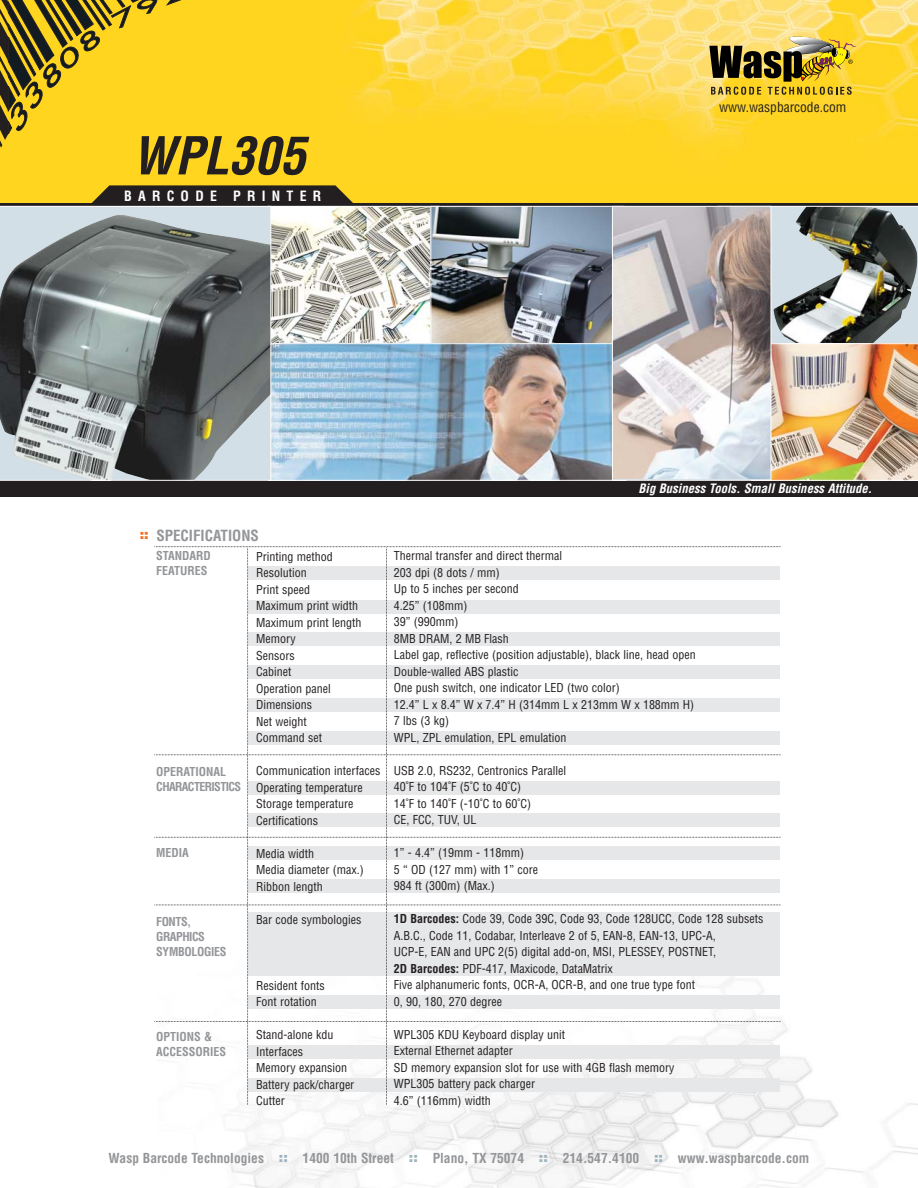
<style>
.page{position:relative;width:918px;height:1188px;background:#fff}
.page>*{position:absolute;margin:0;border:0;box-sizing:border-box;transform-origin:0 0}
.t1{font:italic 700 condensed 51px "Helvetica";color:#231f20}
.t2{font:700 condensed 15px "Helvetica";color:#939598}
.t3{font:700 condensed 13.8px "Helvetica";letter-spacing:.45em;color:#fff}
.t4{font:condensed 13.65px "Helvetica";color:#231f20}
.t5{font:700 condensed 13.5px "Helvetica";color:#939598}
.t6{font:italic 700 condensed 12.75px "Helvetica";color:#fff}
.t7{font:condensed 12px/16.5px "Helvetica";color:#231f20}
.t8{font:700 condensed 12px/15px "Helvetica";color:#939598}
.t9{font:700 condensed 12px/15px "Helvetica";letter-spacing:-.05em;color:#939598}
.t10{font:700 condensed 12px/15px "Helvetica";letter-spacing:-.04em;color:#939598}
.s1{font-weight:700}
.s2{font-weight:900;font-stretch:normal;color:#9fb3be}
</style>
<div class="page">
<img style="left:226px;top:1019px;width:692px;height:169px">
<div style="left:0;top:0;width:918px;height:494px;background:#ffd51f"></div>
<svg style="left:0;top:0;width:182px;height:148px"></svg>
<svg style="left:0;top:203px;width:918px;height:3px;background:#2f2b2c"></svg>
<div style="left:0;top:467px;width:918px;height:30px;background:#231f20"></div>
<img style="left:348px;top:0;width:570px;height:147px">
<img style="left:709px;top:36px;width:147px;height:59px">
<svg style="left:82px;top:185px;width:280px;height:21px;background:#403721"></svg>
<img style="left:271px;top:208px;width:159px;height:135px">
<img style="left:432px;top:208px;width:180px;height:135px">
<div style="left:430px;top:206px;width:194px;height:152px;border:1px solid #fff"></div>
<img style="left:771px;top:206px;width:147px;height:275px">
<img style="left:271px;top:345px;width:341px;height:134px">
<div style="left:268px;top:343px;width:358px;height:138px;border:1px solid #fff"></div>
<svg style="left:0;top:206px;width:271px;height:275px;background:#828889"></svg>
<img style="left:614px;top:208px;width:155px;height:270px">
<div style="left:612px;top:206px;width:159px;height:275px;border:1px solid #fff"></div>
<svg style="left:154px;top:546px;width:627px;height:559px"></svg>
<h1 class="t1" style="left:132px;top:136px;width:184px">WPL305</h1>
<p class="t3" style="left:124px;top:191px;width:199px">BARCODE PRINTER</p>
<p class="t4" style="left:719px;top:102px;width:129px">www.waspbarcode.com</p>
<p class="t2" style="left:140px;top:530px;width:121px"><sup>::</sup> SPECIFICATIONS</p>
<p class="t8" style="left:156px;top:550px;width:56px">STANDARD<br>FEATURES</p>
<p class="t7" style="left:256px;top:549px;width:107px">Printing method<br>Resolution<br>Print speed<br>Maximum print width<br>Maximum print length<br>Memory<br>Sensors<br>Cabinet<br>Operation panel<br>Dimensions<br>Net weight<br>Command set</p>
<p class="t7" style="left:256px;top:764px;width:126px">Communication interfaces<br>Operating temperature<br>Storage temperature<br>Certifications</p>
<p class="t7" style="left:256px;top:846px;width:109px">Media width<br>Media diameter (max.)<br>Ribbon length</p>
<p class="t7" style="left:256px;top:912px;width:107px">Bar code symbologies</p>
<p class="t9" style="left:156px;top:765px;width:86px">OPERATIONAL<br>CHARACTERISTICS</p>
<p class="t8" style="left:156px;top:847px;width:34px">MEDIA</p>
<p class="t10" style="left:156px;top:915px;width:72px">FONTS,<br>GRAPHICS<br>SYMBOLOGIES</p>
<p class="t8" style="left:156px;top:1031px;width:72px">OPTIONS &amp;<br>ACCESSORIES</p>
<p class="t7" style="left:256px;top:978px;width:70px">Resident fonts<br>Font rotation</p>
<p class="t7" style="left:256px;top:1028px;width:100px">Stand-alone kdu<br>Interfaces<br>Memory expansion<br>Battery pack/charger<br>Cutter</p>
<p class="t6" style="left:638px;top:483px;width:238px">Big Business Tools. Small Business Attitude.</p>
<p class="t7" style="left:394px;top:549px;width:303px">Thermal transfer and direct thermal<br>203 dpi (8 dots / mm)<br>Up to 5 inches per second<br>4.25” (108mm)<br>39” (990mm)<br>8MB DRAM, 2 MB Flash<br>Label gap, reflective (position adjustable), black line, head open<br>Double-walled ABS plastic<br>One push switch, one indicator LED (two color)<br>12.4” L x 8.4” W x 7.4” H (314mm L x 213mm W x 188mm H)<br>7 lbs (3 kg)<br>WPL, ZPL emulation, EPL emulation</p>
<p class="t7" style="left:394px;top:763px;width:174px">USB 2.0, RS232, Centronics Parallel<br>40˚F to 104˚F (5˚C to 40˚C)<br>14˚F to 140˚F (-10˚C to 60˚C)<br>CE, FCC, TUV, UL</p>
<p class="t7" style="left:394px;top:846px;width:146px">1” - 4.4” (19mm - 118mm)<br>5 “ OD (127 mm) with 1” core<br>984 ft (300m) (Max.)</p>
<p class="t7" style="left:394px;top:912px;width:371px"><span class="s1">1D Barcodes:</span> Code 39, Code 39C, Code 93, Code 128UCC, Code 128 subsets A.B.C., Code 11, Codabar, Interleave 2 of 5, EAN-8, EAN-13, UPC-A,<br>UCP-E, EAN and UPC 2(5) digital add-on, MSI, PLESSEY, POSTNET,<br><span class="s1">2D Barcodes:</span> PDF-417, Maxicode, DataMatrix<br>Five alphanumeric fonts, OCR-A, OCR-B, and one true type font<br>0, 90, 180, 270 degree</p>
<p class="t7" style="left:394px;top:1027px;width:282px">WPL305 KDU Keyboard display unit<br>External Ethernet adapter<br>SD memory expansion slot for use with 4GB flash memory<br>WPL305 battery pack charger<br>4.6” (116mm) width</p>
<p class="t5" style="left:109px;top:1153px;width:702px">Wasp Barcode Technologies <span class="s2">::</span> 1400 10th Street <span class="s2">::</span> Plano, TX 75074 <span class="s2">::</span> 214.547.4100 <span class="s2">::</span> www.waspbarcode.com</p>
</div>
